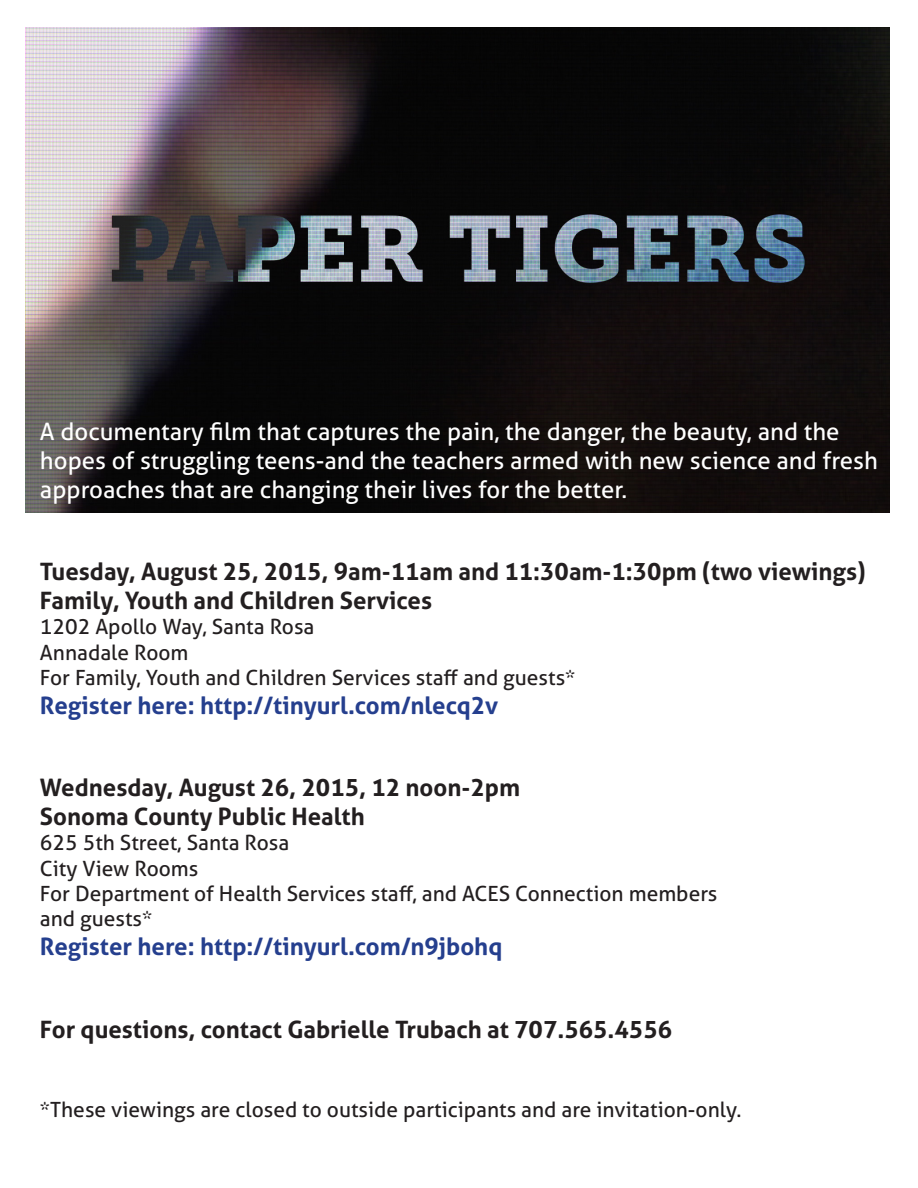
<style>
.page{position:relative;width:918px;height:1188px;background:#fff}
.page>*{position:absolute;margin:0;border:0;box-sizing:border-box;transform-origin:0 0}
.t1{font:700 24px "Aller";color:#231f20}
.t2{font:24px/28.8px "Aller";color:#fff}
.t3{font:700 24px "Aller";color:#253f8e}
.t4{font:21px/25.2px "Aller";color:#231f20}
</style>
<div class="page">
<img style="left:26px;top:27px;width:864px;height:486px">
<p class="t2" style="left:40px;top:417px;width:840px">A documentary film that captures the pain, the danger, the beauty, and the hopes of struggling teens-and the teachers armed with new science and fresh approaches that are changing their lives for the better.</p>
<p class="t1" style="left:40px;top:557px;width:827px">Tuesday, August 25, 2015, 9am-11am and 11:30am-1:30pm (two viewings)</p>
<p class="t1" style="left:40px;top:586px;width:394px">Family, Youth and Children Services</p>
<p class="t4" style="left:40px;top:614px;width:276px">1202 Apollo Way, Santa Rosa</p>
<p class="t4" style="left:40px;top:640px;width:150px">Annadale Room</p>
<p class="t4" style="left:40px;top:665px;width:537px">For Family, Youth and Children Services staff and guests*</p>
<p class="t3" style="left:40px;top:690px;width:460px">Register here: http://tinyurl.com/nlecq2v</p>
<p class="t1" style="left:40px;top:773px;width:482px">Wednesday, August 26, 2015, 12 noon-2pm</p>
<p class="t1" style="left:40px;top:802px;width:326px">Sonoma County Public Health</p>
<p class="t4" style="left:40px;top:830px;width:251px">625 5th Street, Santa Rosa</p>
<p class="t4" style="left:40px;top:856px;width:160px">City View Rooms</p>
<p class="t4" style="left:40px;top:881px;width:679px">For Department of Health Services staff, and ACES Connection members and guests*</p>
<p class="t3" style="left:40px;top:932px;width:464px">Register here: http://tinyurl.com/n9jbohq</p>
<p class="t1" style="left:40px;top:1014px;width:634px">For questions, contact Gabrielle Trubach at 707.565.4556</p>
<p class="t4" style="left:40px;top:1097px;width:703px">*These viewings are closed to outside participants and are invitation-only.</p>
</div>
